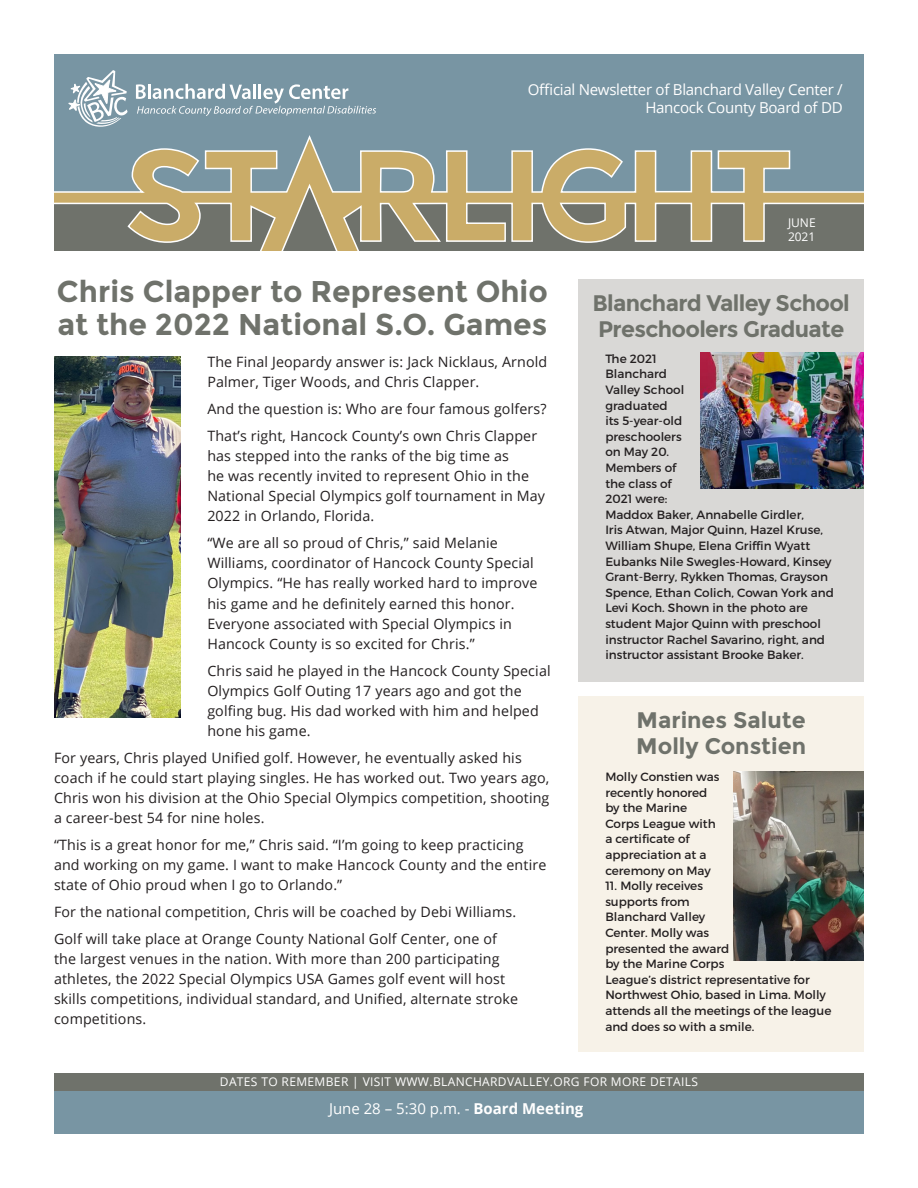
<style>
.page{position:relative;width:918px;height:1188px;background:#fff}
.page>*{position:absolute;margin:0;border:0;box-sizing:border-box;transform-origin:0 0}
.t1{font:700 30px "Montserrat";color:#6f726b}
.t2{font:700 22.5px "Montserrat";letter-spacing:-.03em;color:#6f726b}
.t3{font:700 22.5px/25.5px "Montserrat";color:#6f726b}
.t4{font:15.15px/18.1px "Open Sans";letter-spacing:-.02em;color:#fff;text-align:right}
.dates{font:15px "Open Sans";color:#fff}
.t5{font:14.25px/20.1px "Open Sans";letter-spacing:.01em;color:#231f20}
.t6{font:12px/15.6px "Montserrat";color:#231f20}
.t7{font:12px "Open Sans";letter-spacing:.03em;color:#fff}
.t8{font:12px/14.4px "Open Sans";color:#fff}
.s1{font-weight:700}
</style>
<div class="page">
<div style="left:54px;top:54px;width:810px;height:138px;background:#7895a3"></div>
<svg style="left:54px;top:135px;width:810px;height:116px"></svg>
<svg style="left:69px;top:70px;width:59px;height:57px"></svg>
<svg style="left:136px;top:84px;width:240px;height:32px"></svg>
<div style="left:54px;top:1081px;width:810px;height:53px;background:#7895a3"></div>
<div style="left:54px;top:1073px;width:810px;height:17px;background:#6f726b"></div>
<div style="left:578px;top:696px;width:286px;height:355px;background:#f7f2e8"></div>
<img style="left:54px;top:356px;width:126px;height:362px">
<div style="left:578px;top:279px;width:286px;height:402px;background:#d9d8d6"></div>
<img style="left:701px;top:353px;width:163px;height:136px">
<img style="left:734px;top:771px;width:130px;height:190px">
<p class="t4" style="left:528px;top:80px;width:316px">Official Newsletter of Blanchard Valley Center /<br>Hancock County Board of DD</p>
<p class="t1" style="left:57px;top:274px;width:492px">Chris Clapper to Represent Ohio</p>
<p class="t1" style="left:57px;top:307px;width:492px">at the 2022 National S.O. Games</p>
<p class="t5" style="left:207px;top:352px;width:341px">The Final Jeopardy answer is: Jack Nicklaus, Arnold<br>Palmer, Tiger Woods, and Chris Clapper.</p>
<p class="t5" style="left:207px;top:399px;width:341px">And the question is: Who are four famous golfers?</p>
<p class="t5" style="left:207px;top:425px;width:339px">That’s right, Hancock County’s own Chris Clapper has stepped into the ranks of the big time as<br>he was recently invited to represent Ohio in the National Special Olympics golf tournament in May 2022 in Orlando, Florida.</p>
<p class="t5" style="left:207px;top:533px;width:332px">“We are all so proud of Chris,” said Melanie Williams, coordinator of Hancock County Special Olympics. “He has really worked hard to improve his game and he definitely earned this honor.<br>Everyone associated with Special Olympics in Hancock County is so excited for Chris.”</p>
<p class="t5" style="left:207px;top:660px;width:345px">Chris said he played in the Hancock County Special Olympics Golf Outing 17 years ago and got the golfing bug. His dad worked with him and helped hone his game.</p>
<p class="t5" style="left:54px;top:747px;width:497px">For years, Chris played Unified golf. However, he eventually asked his coach if he could start playing singles. He has worked out. Two years ago, Chris won his division at the Ohio Special Olympics competition, shooting a career-best 54 for nine holes.</p>
<p class="t5" style="left:54px;top:834px;width:494px">“This is a great honor for me,” Chris said. “I’m going to keep practicing and working on my game. I want to make Hancock County and the entire state of Ohio proud when I go to Orlando.”</p>
<p class="t5" style="left:54px;top:901px;width:464px">For the national competition, Chris will be coached by Debi Williams.</p>
<p class="t5" style="left:54px;top:928px;width:466px">Golf will take place at Orange County National Golf Center, one of the largest venues in the nation. With more than 200 participating athletes, the 2022 Special Olympics USA Games golf event will host skills competitions, individual standard, and Unified, alternate stroke competitions.</p>
<p class="t8" style="left:788px;top:215px;width:29px">JUNE<br>2021</p>
<p class="t2" style="left:592px;top:290px;width:259px">Blanchard Valley School</p>
<p class="t2" style="left:598px;top:315px;width:248px">Preschoolers Graduate</p>
<p class="t6" style="left:605px;top:351px;width:230px">The 2021<br>Blanchard<br>Valley School<br>graduated<br>its 5-year-old<br>preschoolers<br>on May 20.<br>Members of<br>the class of<br>2021 were:<br>Maddox Baker, Annabelle Girdler,<br>Iris Atwan, Major Quinn, Hazel Kruse,<br>William Shupe, Elena Griffin Wyatt<br>Eubanks Nile Swegles-Howard, Kinsey<br>Grant-Berry, Rykken Thomas, Grayson<br>Spence, Ethan Colich, Cowan York and<br>Levi Koch. Shown in the photo are student Major Quinn with preschool instructor Rachel Savarino, right, and instructor assistant Brooke Baker.</p>
<p class="t3" style="left:636px;top:707px;width:171px">Marines Salute<br>Molly Constien</p>
<p class="t6" style="left:605px;top:769px;width:116px">Molly Constien was recently honored by the Marine<br>Corps League with a certificate of appreciation at a ceremony on May</p>
<p class="t6" style="left:605px;top:878px;width:228px">11. Molly receives<br>supports from<br>Blanchard Valley<br>Center. Molly was<br>presented the award<br>by the Marine Corps<br>League’s district representative for<br>Northwest Ohio, based in Lima. Molly attends all the meetings of the league and does so with a smile.</p>
<p class="t7" style="left:220px;top:1074px;width:480px">DATES TO REMEMBER | VISIT WWW.BLANCHARDVALLEY.ORG FOR MORE DETAILS</p>
<p class="dates" style="left:329px;top:1098px;width:256px">June 28 – 5:30 p.m. - <span class="s1">Board Meeting</span></p>
</div>
